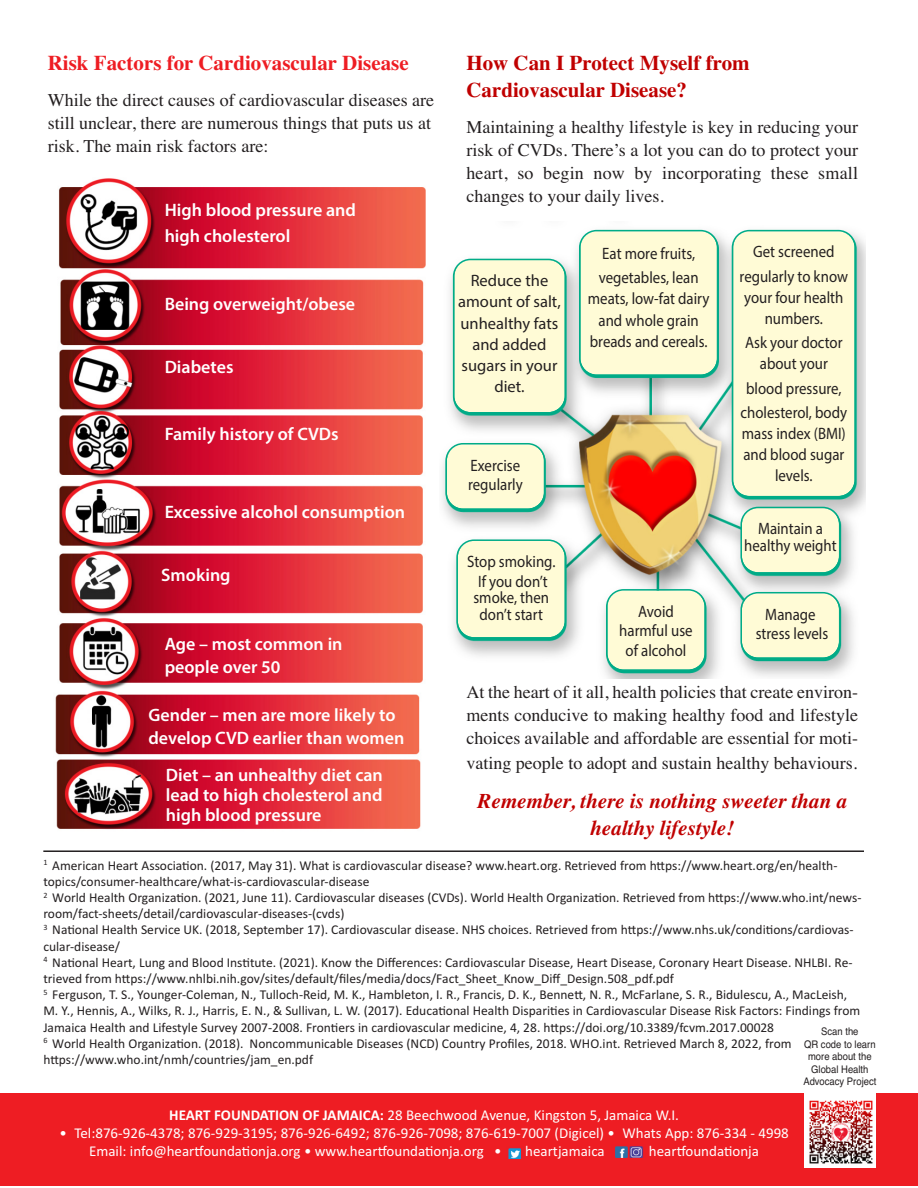
<style>
.page{position:relative;width:918px;height:1188px;background:#fff}
.page>*{position:absolute;margin:0;border:0;box-sizing:border-box;transform-origin:0 0}
.t1{font:italic 700 21px/26.8px "Times";color:#c00000;text-align:center}
.t2{font:700 21px "Times";color:#c00000}
.t3{font:700 21px "Times";color:#ee1d23}
.t4{font:18px/23px "Times";color:#231f20;text-align:justify}
.t5{font:600 18px/19.8px "Myriad Pro";color:#fff}
.t6{font:16.5px/21.1px "Myriad Pro";color:#231f20;text-align:center;scale:.9 1}
.t7{font:16.5px/21.1px "Myriad Pro";color:#231f20;text-align:center}
.t8{font:15px "Calibri";color:#fff}
.t9{font:13.5px/16.2px "Calibri";color:#231f20}
.t10{font:10.5px/12.6px "Helvetica";color:#231f20;text-align:center;scale:.9 1}
.s1{font-weight:700}
</style>
<div class="page">
<div style="left:0;top:1094px;width:918px;height:92px;background:#ee1d23"></div>
<img style="left:508px;top:1148px;width:13px;height:11px">
<img style="left:615px;top:1146px;width:28px;height:11px">
<img style="left:55px;top:178px;width:371px;height:652px">
<img style="left:442px;top:229px;width:424px;height:449px">
<svg style="left:606px;top:589px;width:100px;height:82px;background:#ebf4d0"></svg>
<svg style="left:740px;top:592px;width:100px;height:67px;background:#eaf3d0"></svg>
<svg style="left:740px;top:507px;width:100px;height:67px;background:#eaf3d0"></svg>
<svg style="left:456px;top:539px;width:110px;height:100px;background:#eff5d2"></svg>
<svg style="left:445px;top:443px;width:100px;height:67px;background:#eaf4d0"></svg>
<svg style="left:453px;top:259px;width:113px;height:155px;background:#f2f6d2"></svg>
<div style="left:732px;top:230px;width:124px;height:267px;background:#fffbd6"></div>
<div style="left:579px;top:230px;width:139px;height:146px;background:#fffbd6"></div>
<div style="left:804px;top:1094px;width:72px;height:74px;background:#fff"></div>
<img style="left:809px;top:1100px;width:64px;height:64px">
<hr style="left:43px;top:850px;width:821px;height:2px;background:#231f20">
<p class="t3" style="left:48px;top:55px;width:362px">Risk Factors for Cardiovascular Disease</p>
<p class="t4" style="left:48px;top:90px;width:388px;text-align:left">While the direct causes of cardiovascular diseases are still unclear, there are numerous things that puts us at risk. The main risk factors are:</p>
<p class="t5" style="left:165px;top:202px;width:193px">High blood pressure and</p>
<p class="t5" style="left:165px;top:228px;width:127px">high cholesterol</p>
<p class="t5" style="left:165px;top:296px;width:192px">Being overweight/obese</p>
<p class="t5" style="left:165px;top:359px;width:70px">Diabetes</p>
<p class="t5" style="left:165px;top:426px;width:176px">Family history of CVDs</p>
<p class="t5" style="left:165px;top:504px;width:242px">Excessive alcohol consumption</p>
<p class="t5" style="left:161px;top:566px;width:71px">Smoking</p>
<p class="t5" style="left:165px;top:636px;width:179px">Age – most common in</p>
<p class="t5" style="left:165px;top:659px;width:117px">people over 50</p>
<p class="t5" style="left:148px;top:705px;width:258px;line-height:23px">Gender – men are more likely to develop CVD earlier than women</p>
<p class="t5" style="left:166px;top:767px;width:219px;text-align:justify">Diet – an unhealthy diet can lead to high cholesterol and high blood pressure</p>
<p class="t2" style="left:466px;top:55px;width:285px">How Can I Protect Myself from</p>
<p class="t2" style="left:466px;top:82px;width:222px">Cardiovascular Disease?</p>
<p class="t4" style="left:466px;top:117px;width:393px">Maintaining a healthy lifestyle is key in reducing your risk of CVDs. There’s a lot you can do to protect your heart, so begin now by incorporating these small changes to your daily lives.</p>
<p class="t7" style="left:458px;top:272px;width:104px">Reduce the amount of salt, unhealthy fats and added sugars in your diet.</p>
<p class="t6" style="left:471px;top:456px;width:57px">Exercise</p>
<p class="t6" style="left:468px;top:476px;width:62px">regularly</p>
<p class="t6" style="left:467px;top:552px;width:100px">Stop smoking.</p>
<p class="t6" style="left:473px;top:574px;width:86px;line-height:16.5px">If you don’t smoke, then don’t start</p>
<p class="t6" style="left:602px;top:244px;width:105px">Eat more fruits,</p>
<p class="t6" style="left:588px;top:269px;width:137px">vegetables, lean meats, low-fat dairy and whole grain breads and cereals.</p>
<p class="t6" style="left:638px;top:602px;width:41px">Avoid</p>
<p class="t6" style="left:619px;top:622px;width:83px">harmful use</p>
<p class="t6" style="left:626px;top:641px;width:69px">of alcohol</p>
<p class="t6" style="left:753px;top:243px;width:92px">Get screened</p>
<p class="t6" style="left:740px;top:267px;width:122px">regularly to know your four health numbers.</p>
<p class="t6" style="left:745px;top:334px;width:110px">Ask your doctor about your</p>
<p class="t6" style="left:746px;top:379px;width:107px">blood pressure,</p>
<p class="t6" style="left:741px;top:403px;width:120px">cholesterol, body mass index (BMI) and blood sugar levels.</p>
<p class="t6" style="left:744px;top:522px;width:104px;line-height:16.5px">Maintain a healthy weight</p>
<p class="t6" style="left:765px;top:605px;width:57px">Manage</p>
<p class="t6" style="left:756px;top:625px;width:82px">stress levels</p>
<p class="t4" style="left:466px;top:682px;width:393px">At the heart of it all, health policies that create environ&shy;ments conducive to making healthy food and lifestyle choices available and affordable are essential for moti-</p>
<p class="t4" style="left:466px;top:753px;width:392px">vating people to adopt and sustain healthy behaviours.</p>
<p class="t1" style="left:478px;top:789px;width:371px">Remember, there is nothing sweeter than a healthy lifestyle!</p>
<p class="t9" style="left:43px;top:858px;width:796px"><sup>1</sup> American Heart Association. (2017, May 31). What is cardiovascular disease? www.heart.org. Retrieved from https://www.heart.org/en/health‐ topics/consumer‐healthcare/what‐is‐cardiovascular‐disease</p>
<p class="t9" style="left:43px;top:891px;width:820px"><sup>2</sup> World Health Organization. (2021, June 11). Cardiovascular diseases (CVDs). World Health Organization. Retrieved from https://www.who.int/news‐ room/fact‐sheets/detail/cardiovascular‐diseases‐(cvds)</p>
<p class="t9" style="left:43px;top:923px;width:812px"><sup>3</sup> National Health Service UK. (2018, September 17). Cardiovascular disease. NHS choices. Retrieved from https://www.nhs.uk/conditions/cardiovas‐ cular‐disease/</p>
<p class="t9" style="left:43px;top:955px;width:811px"><sup>4</sup> National Heart, Lung and Blood Institute. (2021). Know the Differences: Cardiovascular Disease, Heart Disease, Coronary Heart Disease. NHLBI. Re‐ trieved from https://www.nhlbi.nih.gov/sites/default/files/media/docs/Fact_Sheet_Know_Diff_Design.508_pdf.pdf</p>
<p class="t9" style="left:43px;top:988px;width:819px"><sup>5</sup> Ferguson, T. S., Younger‐Coleman, N., Tulloch‐Reid, M. K., Hambleton, I. R., Francis, D. K., Bennett, N. R., McFarlane, S. R., Bidulescu, A., MacLeish,<br>M. Y., Hennis, A., Wilks, R. J., Harris, E. N., &amp; Sullivan, L. W. (2017). Educational Health Disparities in Cardiovascular Disease Risk Factors: Findings from<br>Jamaica Health and Lifestyle Survey 2007‐2008. Frontiers in cardiovascular medicine, 4, 28. https://doi.org/10.3389/fcvm.2017.00028</p>
<p class="t9" style="left:43px;top:1036px;width:750px"><sup>6</sup> World Health Organization. (2018). Noncommunicable Diseases (NCD) Country Profiles, 2018. WHO.int. Retrieved March 8, 2022, from https://www.who.int/nmh/countries/jam_en.pdf</p>
<p class="t10" style="left:821px;top:1026px;width:43px">Scan the</p>
<p class="t10" style="left:804px;top:1039px;width:81px">QR code to learn more about the<br>Global Health</p>
<p class="t10" style="left:803px;top:1077px;width:83px">Advocacy Project</p>
<p class="t8" style="left:169px;top:1110px;width:511px"><span class="s1">HEART FOUNDATION OF JAMAICA:</span> 28 Beechwood Avenue, Kingston 5, Jamaica W.I.</p>
<p class="t8" style="left:60px;top:1128px;width:731px">• Tel:876‐926‐4378; 876‐929‐3195; 876‐926‐6492; 876‐926‐7098; 876‐619‐7007 (Digicel) • Whats App: 876‐334 ‐ 4998</p>
<p class="t8" style="left:89px;top:1146px;width:414px">Email: info@heartfoundationja.org • www.heartfoundationja.org •</p>
<p class="t8" style="left:525px;top:1146px;width:81px">heartjamaica</p>
<p class="t8" style="left:649px;top:1146px;width:112px">heartfoundationja</p>
</div>
